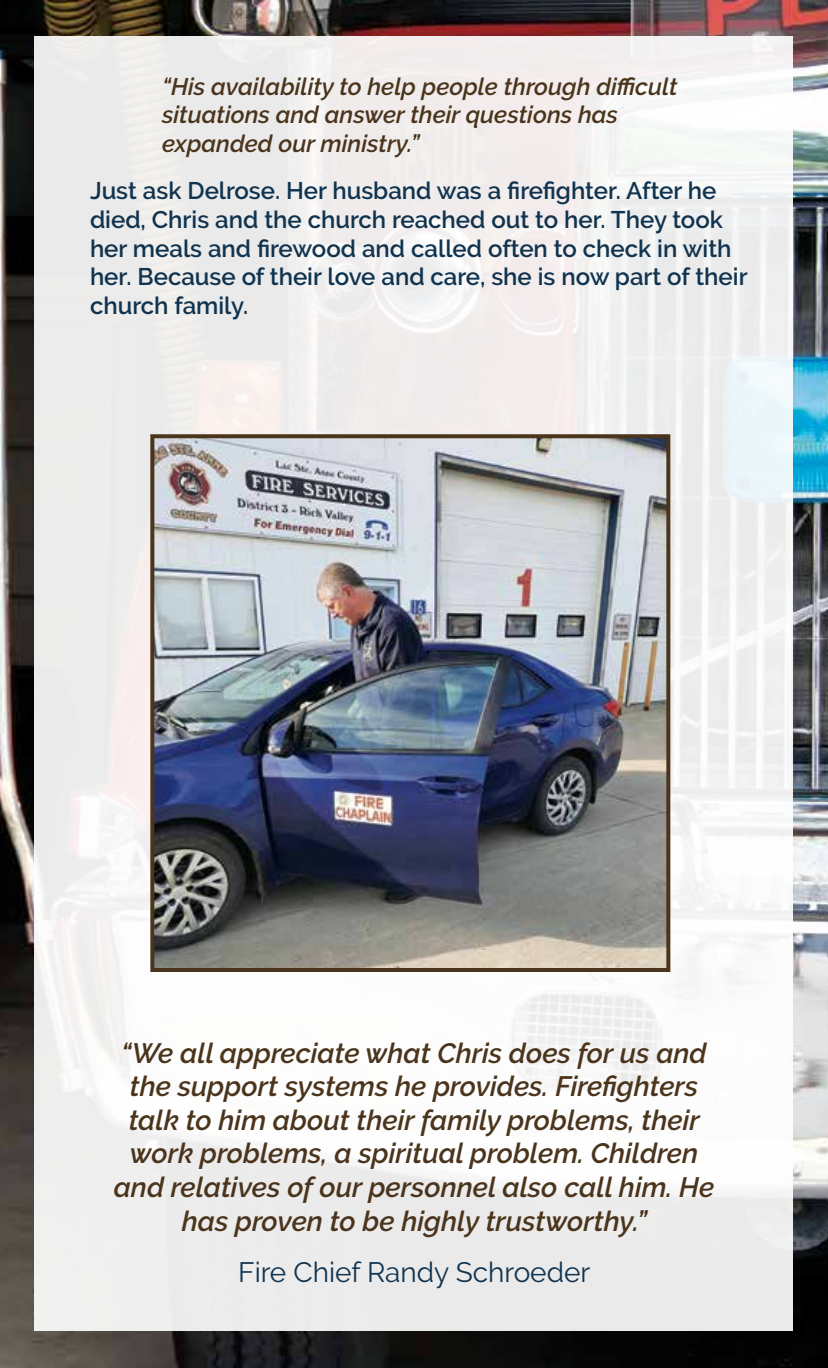
<style>
.page{position:relative;width:828px;height:1368px;background:#fff}
.page>*{position:absolute;margin:0;border:0;box-sizing:border-box;transform-origin:0 0}
.t1{font:italic 600 28px/33.6px "Raleway";color:#4a341c;text-align:center}
.t2{font:28px "Raleway";color:#10334f}
.t3{font:600 24px/28.8px "Raleway";color:#10334f}
.t4{font:italic 600 24px/28.8px "Raleway";color:#4a341c}
</style>
<div class="page">
<img style="left:0;top:0;width:828px;height:1368px">
<div style="left:35px;top:37px;width:758px;height:1294px;background:linear-gradient(to right,#f0efee,#f4f4f4)"></div>
<img style="left:155px;top:439px;width:510px;height:528px">
<div style="left:150px;top:434px;width:520px;height:538px;border:4px solid #4a341c"></div>
<p class="t4" style="left:162px;top:72px;width:517px">“His availability to help people through difficult situations and answer their questions has expanded our ministry.”</p>
<p class="t3" style="left:90px;top:176px;width:659px">Just ask Delrose. Her husband was a firefighter. After he died, Chris and the church reached out to her. They took her meals and firewood and called often to check in with her. Because of their love and care, she is now part of their church family.</p>
<p class="t1" style="left:114px;top:1036px;width:602px">“We all appreciate what Chris does for us and the support systems he provides. Firefighters talk to him about their family problems, their work problems, a spiritual problem. Children and relatives of our personnel also call him. He has proven to be highly trustworthy.”</p>
<p class="t2" style="left:238px;top:1256px;width:354px">Fire Chief Randy Schroeder</p>
</div>
